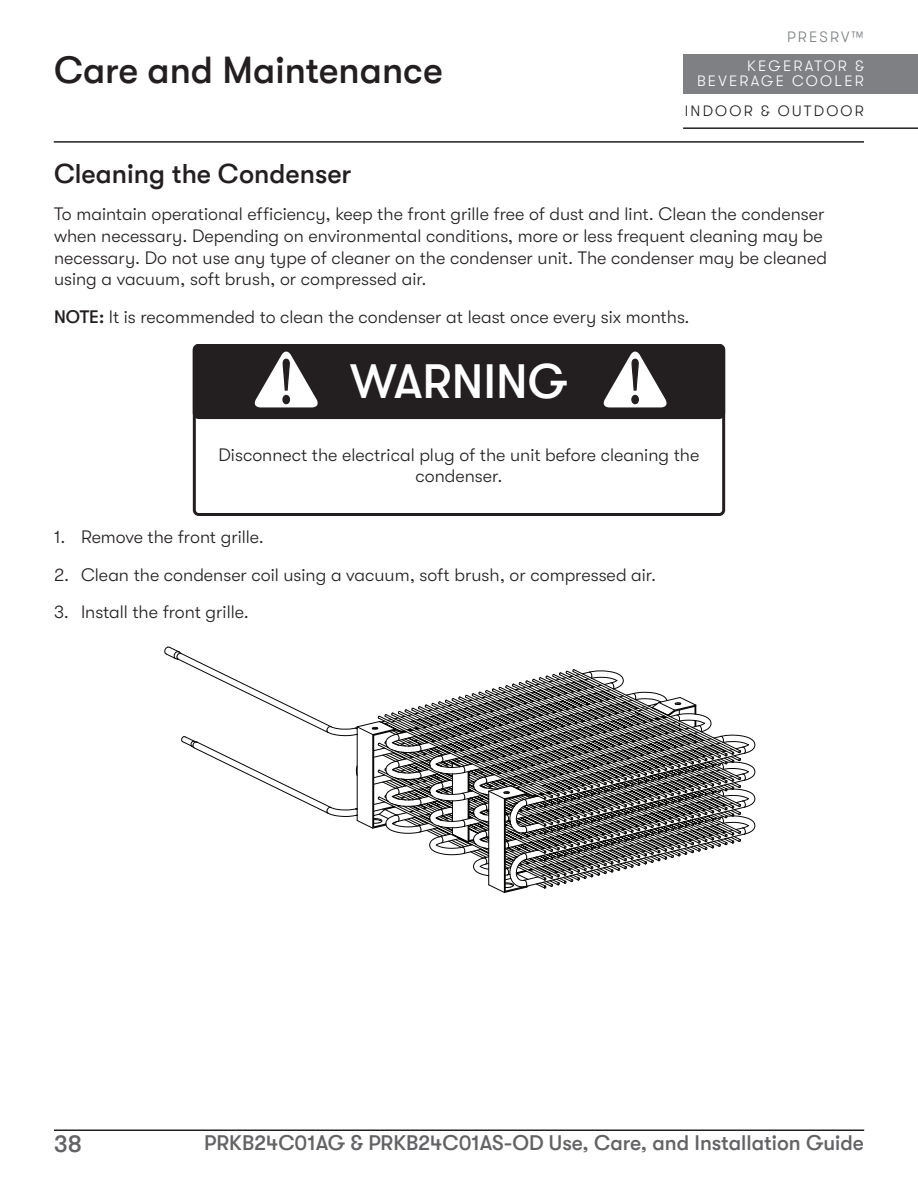
<style>
.page{position:relative;width:918px;height:1188px;background:#fff}
.page>*{position:absolute;margin:0;border:0;box-sizing:border-box;transform-origin:0 0}
.t1{font:500 48px "GT Walsheim";color:#fff}
.t2{font:500 37.5px "GT Walsheim";color:#231f20}
.t3{font:500 27px "GT Walsheim";color:#231f20}
.t4{font:500 24px "GT Walsheim";color:#636366}
.t5{font:500 21px "GT Walsheim";color:#636366}
.t6{font:300 18px/21.6px "GT Walsheim";color:#231f20}
.t7{font:300 15px/15px "GT Walsheim";letter-spacing:.15em;color:#fff;text-align:right}
.t8{font:300 15px "GT Walsheim";letter-spacing:.15em;color:#231f20}
.t9{font:300 15px "GT Walsheim";letter-spacing:.15em;color:#7e8083}
.s1{font-weight:500}
</style>
<div class="page">
<div style="left:683px;top:54px;width:235px;height:40px;background:#7e8083"></div>
<hr style="left:683px;top:127px;width:235px;height:2px;background:#231f20">
<hr style="left:54px;top:141px;width:810px;height:2px;background:#231f20">
<hr style="left:54px;top:1130px;width:810px;height:1px;background:#231f20">
<div style="left:193px;top:344px;width:532px;height:75px;background:#231f20;border-radius:6px"></div>
<svg style="left:254px;top:351px;width:64px;height:57px"></svg>
<svg style="left:603px;top:351px;width:64px;height:57px"></svg>
<div style="left:193px;top:344px;width:532px;height:172px;border:3px solid #231f20;border-radius:4px"></div>
<svg style="left:164px;top:647px;width:4px;height:8px"></svg>
<svg style="left:174px;top:651px;width:8px;height:9px"></svg>
<svg style="left:181px;top:669px;width:574px;height:224px"></svg>
<h2 class="t2" style="left:54px;top:49px;width:391px">Care and Maintenance</h2>
<p class="t9" style="left:787px;top:28px;width:78px">PRESRV™</p>
<p class="t7" style="left:697px;top:59px;width:168px">KEGERATOR &amp;<br>BEVERAGE COOLER</p>
<p class="t8" style="left:685px;top:102px;width:181px">INDOOR &amp; OUTDOOR</p>
<h3 class="t3" style="left:54px;top:158px;width:299px">Cleaning the Condenser</h3>
<p class="t6" style="left:54px;top:204px;width:775px">To maintain operational efficiency, keep the front grille free of dust and lint. Clean the condenser when necessary. Depending on environmental conditions, more or less frequent cleaning may be necessary. Do not use any type of cleaner on the condenser unit. The condenser may be cleaned using a vacuum, soft brush, or compressed air.</p>
<p class="t6" style="left:54px;top:306px;width:637px"><span class="s1">NOTE:</span> It is recommended to clean the condenser at least once every six months.</p>
<h1 class="t1" style="left:350px;top:355px;width:219px">WARNING</h1>
<p class="t6" style="left:219px;top:444px;width:482px;text-align:center">Disconnect the electrical plug of the unit before cleaning the condenser.</p>
<p class="t6" style="left:54px;top:526px;width:211px">1. Remove the front grille.</p>
<p class="t6" style="left:54px;top:564px;width:604px">2. Clean the condenser coil using a vacuum, soft brush, or compressed air.</p>
<p class="t6" style="left:54px;top:602px;width:196px">3. Install the front grille.</p>
<h3 class="t4" style="left:54px;top:1131px;width:29px">38</h3>
<p class="t5" style="left:204px;top:1131px;width:661px">PRKB24C01AG &amp; PRKB24C01AS-OD Use, Care, and Installation Guide</p>
</div>
